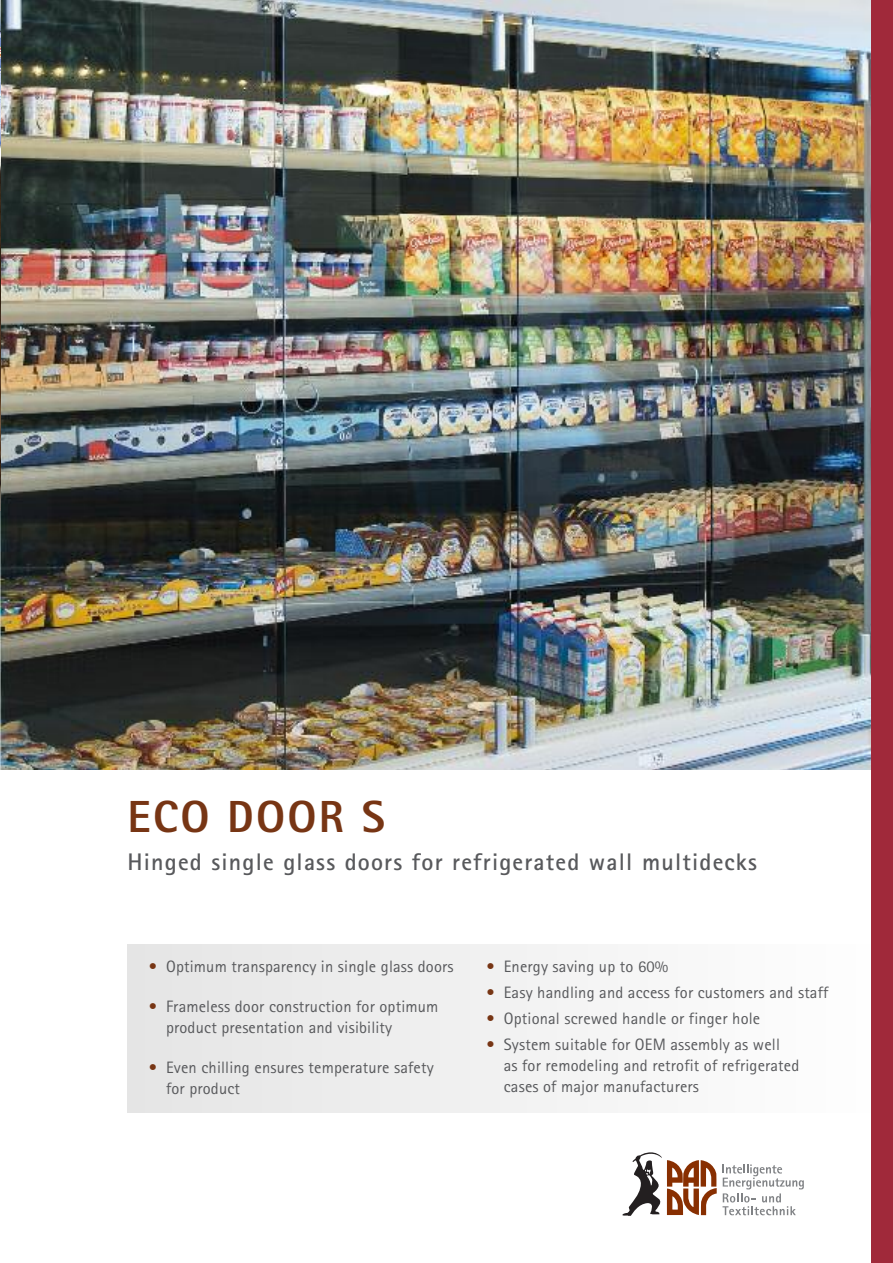
<style>
.page{position:relative;width:893px;height:1263px;background:#fff}
.page>*{position:absolute;margin:0;border:0;box-sizing:border-box;transform-origin:0 0}
.t1{font:800 45px "Rotis Sans Serif";letter-spacing:.05em;color:#773514}
.t2{font:700 24px "Rotis Sans Serif";letter-spacing:.05em;color:#58595c}
.t3{font:16.5px/21px "Rotis Sans Serif";letter-spacing:.01em;color:#58595c}
.s1{color:#773514}
</style>
<div class="page">
<div style="left:128px;top:944px;width:765px;height:168px;background:#f1f1f1"></div>
<img style="left:0;top:0;width:872px;height:770px">
<div style="left:872px;top:0;width:21px;height:1263px;background:#a0293a"></div>
<img style="left:0;top:0;width:1px;height:510px">
<svg style="left:622px;top:1152px;width:182px;height:64px"></svg>
<h1 class="t1" style="left:128px;top:790px;width:259px">ECO DOOR S</h1>
<h2 class="t2" style="left:128px;top:847px;width:631px">Hinged single glass doors for refrigerated wall multidecks</h2>
<p class="t3" style="left:149px;top:955px;width:306px"><span class="s1">•</span> Optimum transparency in single glass doors</p>
<p class="t3" style="left:166px;top:995px;width:274px;text-indent:-17px"><span class="s1">•</span> Frameless door construction for optimum product presentation and visibility</p>
<p class="t3" style="left:166px;top:1056px;width:269px;text-indent:-17px"><span class="s1">•</span> Even chilling ensures temperature safety for product</p>
<p class="t3" style="left:487px;top:955px;width:183px"><span class="s1">•</span> Energy saving up to 60%</p>
<p class="t3" style="left:487px;top:982px;width:343px"><span class="s1">•</span> Easy handling and access for customers and staff</p>
<p class="t3" style="left:487px;top:1008px;width:275px"><span class="s1">•</span> Optional screwed handle or finger hole</p>
<p class="t3" style="left:504px;top:1034px;width:297px;text-indent:-17px"><span class="s1">•</span> System suitable for OEM assembly as well<br>as for remodeling and retrofit of refrigerated cases of major manufacturers</p>
</div>
